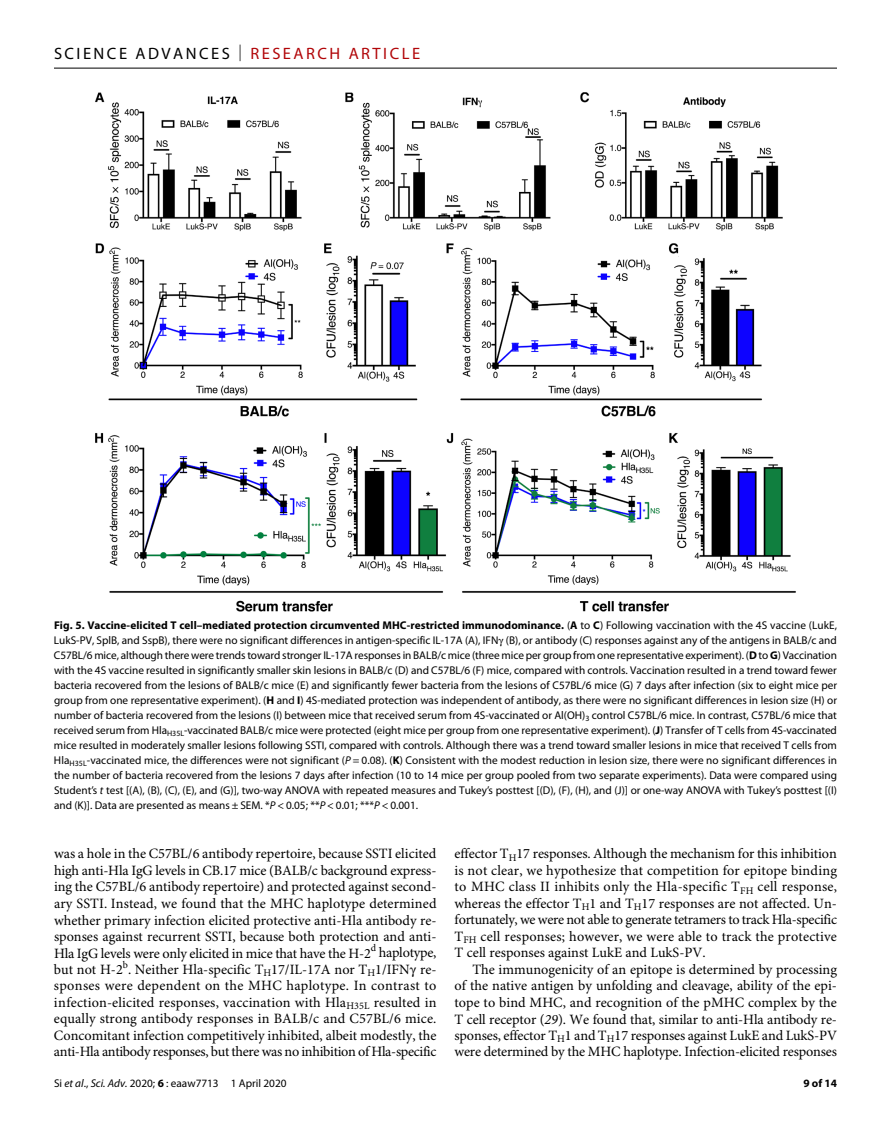
<style>
.page{position:relative;width:891px;height:1134px;background:#fff}
.page>*{position:absolute;margin:0;border:0;box-sizing:border-box;transform-origin:0 0}
.t1{font:16.5px "Myriad Pro";letter-spacing:.15em;color:#000}
.t2{font:14.25px/16.5px "Minion Pro";letter-spacing:-.01em;color:#000;text-align:justify}
.t3{font:11.25px/15px "Myriad Pro";color:#000;text-align:justify}
.t4{font:700 11.25px "Myriad Pro";color:#000}
.s1{font-weight:300}
.s2{color:#b10508}
.s3{font-weight:700}
.s4{font-style:italic}
</style>
<div class="page">
<hr style="left:54px;top:68px;width:783px;height:1px;background:#000">
<img style="left:95px;top:92px;width:701px;height:520px">
<h1 class="t1" style="left:54px;top:40px;width:368px">SCIENCE ADVANCES <span class="s1">|</span> <span class="s2">RESEARCH ARTICLE</span></h1>
<p class="t3" style="left:54px;top:618px;width:785px"><span class="s3">Fig. 5. Vaccine-elicited T cell–mediated protection circumvented MHC-restricted immunodominance.</span> (<span class="s3">A</span> to <span class="s3">C</span>) Following vaccination with the 4S vaccine (LukE, LukS-PV, SplB, and SspB), there were no significant differences in antigen-specific IL-17A (A), IFN (B), or antibody (C) responses against any of the antigens in BALB/c and C57BL/6 mice, although there were trends toward stronger IL-17A responses in BALB/c mice (three mice per group from one representative experiment). (<span class="s3">D</span> to <span class="s3">G</span>) Vaccination with the 4S vaccine resulted in significantly smaller skin lesions in BALB/c (D) and C57BL/6 (F) mice, compared with controls. Vaccination resulted in a trend toward fewer bacteria recovered from the lesions of BALB/c mice (E) and significantly fewer bacteria from the lesions of C57BL/6 mice (G) 7 days after infection (six to eight mice per group from one representative experiment). (<span class="s3">H</span> and <span class="s3">I</span>) 4S-mediated protection was independent of antibody, as there were no significant differences in lesion size (H) or number of bacteria recovered from the lesions (I) between mice that received serum from 4S-vaccinated or Al(OH)<sub>3</sub> control C57BL/6 mice. In contrast, C57BL/6 mice that received serum from Hla<sub>H35L</sub>-vaccinated BALB/c mice were protected (eight mice per group from one representative experiment). (<span class="s3">J</span>) Transfer of T cells from 4S-vaccinated mice resulted in moderately smaller lesions following SSTI, compared with controls. Although there was a trend toward smaller lesions in mice that received T cells from Hla<sub>H35L</sub>-vaccinated mice, the differences were not significant (<span class="s4">P</span> = 0.08). (<span class="s3">K</span>) Consistent with the modest reduction in lesion size, there were no significant differences in the number of bacteria recovered from the lesions 7 days after infection (10 to 14 mice per group pooled from two separate experiments). Data were compared using Student’s <span class="s4">t</span> test [(A), (B), (C), (E), and (G)], two-way ANOVA with repeated measures and Tukey’s posttest [(D), (F), (H), and (J)] or one-way ANOVA with Tukey’s posttest [(I) and (K)]. Data are presented as means ± SEM. *<span class="s4">P</span> &lt; 0.05; **<span class="s4">P</span> &lt; 0.01; ***<span class="s4">P</span> &lt; 0.001.</p>
<p class="t2" style="left:54px;top:847px;width:384px">was a hole in the C57BL/6 antibody repertoire, because SSTI elicited high anti-Hla IgG levels in CB.17 mice (BALB/c background express&shy;ing the C57BL/6 antibody repertoire) and protected against second&shy;ary SSTI. Instead, we found that the MHC haplotype determined whether primary infection elicited protective anti-Hla antibody re&shy;sponses against recurrent SSTI, because both protection and anti-Hla IgG levels were only elicited in mice that have the H-2<sup>d</sup> haplotype, but not H-2<sup>b</sup>. Neither Hla-specific T<sub>H</sub>17/IL-17A nor T<sub>H</sub>1/IFN re&shy;sponses were dependent on the MHC haplotype. In contrast to infection-elicited responses, vaccination with Hla<sub>H35L</sub> resulted in equally strong antibody responses in BALB/c and C57BL/6 mice.<br>Concomitant infection competitively inhibited, albeit modestly, the anti-Hla antibody responses, but there was no inhibition of Hla-specific</p>
<p class="t2" style="left:454px;top:847px;width:384px">effector T<sub>H</sub>17 responses. Although the mechanism for this inhibition is not clear, we hypothesize that competition for epitope binding to MHC class II inhibits only the Hla-specific T<sub>FH</sub> cell response, whereas the effector T<sub>H</sub>1 and T<sub>H</sub>17 responses are not affected. Un&shy;fortunately, we were not able to generate tetramers to track Hla-specific T<sub>FH</sub> cell responses; however, we were able to track the protective T cell responses against LukE and LukS-PV.</p>
<p class="t2" style="left:454px;top:963px;width:384px;text-indent:18px">The immunogenicity of an epitope is determined by processing of the native antigen by unfolding and cleavage, ability of the epi&shy;tope to bind MHC, and recognition of the pMHC complex by the T cell receptor (<span class="s4">29</span>). We found that, similar to anti-Hla antibody re&shy;sponses, effector T<sub>H</sub>1 and T<sub>H</sub>17 responses against LukE and LukS-PV were determined by the MHC haplotype. Infection-elicited responses</p>
<p class="t3" style="left:54px;top:1076px;width:234px">Si <span class="s4">et al</span>., <span class="s4">Sci. Adv.</span> 2020; <span class="s3">6</span> : eaaw7713 1 April 2020</p>
<p class="t4" style="left:803px;top:1074px;width:35px">9 of 14</p>
</div>
